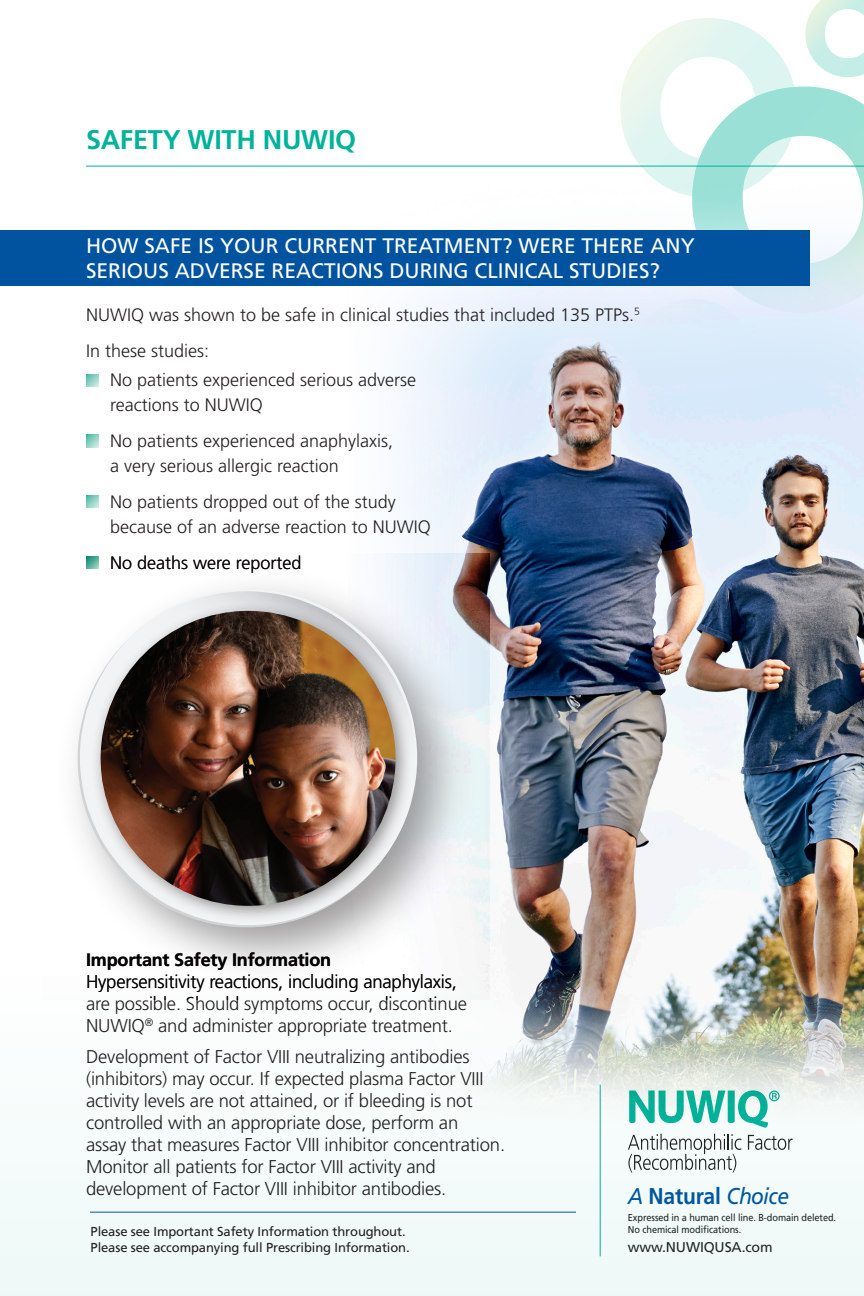
<style>
.page{position:relative;width:864px;height:1296px;background:#fff}
.page>*{position:absolute;margin:0;border:0;box-sizing:border-box;transform-origin:0 0}
.Top_Page_Headline{font:700 27px "Frutiger LT Std";letter-spacing:-.01em;color:#00b39a}
.t1{font:italic 22.8px "Frutiger LT Std";letter-spacing:-.03em;color:#0153a0;scale:.92 1}
.Subhead{font:21px/25px "Frutiger LT Std";color:#fff}
.Body_Copy{font:300 18.4px/22px "Frutiger LT Std";letter-spacing:-.01em;color:#231f20}
.Body_Copy-2{font:300 18px/25px "Frutiger LT Std";color:#231f20}
.Body_Copy-3{font:700 18px "Frutiger LT Std";letter-spacing:-.01em;color:#231f20}
.t2{font:14.2px "Frutiger LT Std";letter-spacing:-.01em;color:#231f20}
.Body_Copy-4{font:13px "Frutiger LT Std";letter-spacing:-.01em;color:#231f20}
.t3{font:10px/11.6px "Frutiger LT Std";letter-spacing:-.01em;color:#231f20;scale:.92 1}
.s1{font-weight:700;font-style:normal}
</style>
<div class="page">
<hr style="left:86px;top:166px;width:778px;height:1px;background:#00b39a">
<div style="left:0;top:860px;width:864px;height:436px;background:#f3fbfa"></div>
<svg style="left:620px;top:0;width:244px;height:183px"></svg>
<hr style="left:90px;top:1212px;width:486px;height:1px;background:#0153a0">
<img style="left:331px;top:183px;width:533px;height:989px">
<div style="left:0;top:230px;width:810px;height:55px;background:#0153a0"></div>
<svg style="left:86px;top:374px;width:12px;height:12px"></svg>
<svg style="left:86px;top:435px;width:12px;height:12px"></svg>
<svg style="left:86px;top:496px;width:12px;height:12px"></svg>
<img style="left:42px;top:553px;width:447px;height:446px">
<svg style="left:77px;top:639px;width:290px;height:289px"></svg>
<svg style="left:128px;top:588px;width:290px;height:289px"></svg>
<div style="left:91px;top:601px;width:322px;height:322px;background:#231f20;opacity:.45"></div>
<img style="left:101px;top:611px;width:295px;height:295px;border-radius:147px">
<p class="Top_Page_Headline" style="left:86px;top:124px;width:272px">SAFETY WITH NUWIQ</p>
<p class="Subhead" style="left:86px;top:233px;width:610px">HOW SAFE IS YOUR CURRENT TREATMENT? WERE THERE ANY<br>SERIOUS ADVERSE REACTIONS DURING CLINICAL STUDIES?</p>
<p class="Body_Copy-2" style="left:86px;top:302px;width:555px">NUWIQ was shown to be safe in clinical studies that included 135 PTPs.<sup>5</sup></p>
<p class="Body_Copy-2" style="left:86px;top:338px;width:125px">In these studies:</p>
<p class="Body_Copy-2" style="left:110px;top:368px;width:308px">No patients experienced serious adverse reactions to NUWIQ</p>
<p class="Body_Copy-2" style="left:110px;top:429px;width:285px">No patients experienced anaphylaxis, a very serious allergic reaction</p>
<p class="Body_Copy-2" style="left:110px;top:489px;width:322px">No patients dropped out of the study because of an adverse reaction to NUWIQ</p>
<p class="Body_Copy-2" style="left:110px;top:550px;width:193px">No deaths were reported</p>
<p class="Body_Copy-3" style="left:86px;top:949px;width:247px">Important Safety Information</p>
<p class="Body_Copy" style="left:86px;top:971px;width:382px">Hypersensitivity reactions, including anaphylaxis, are possible. Should symptoms occur, discontinue<br>NUWIQ<sup>®</sup> and administer appropriate treatment.</p>
<p class="Body_Copy" style="left:86px;top:1046px;width:421px">Development of Factor VIII neutralizing antibodies (inhibitors) may occur. If expected plasma Factor VIII activity levels are not attained, or if bleeding is not controlled with an appropriate dose, perform an<br>assay that measures Factor VIII inhibitor concentration.<br>Monitor all patients for Factor VIII activity and development of Factor VIII inhibitor antibodies.</p>
<p class="Body_Copy-4" style="left:91px;top:1224px;width:316px">Please see Important Safety Information throughout.</p>
<p class="Body_Copy-4" style="left:91px;top:1240px;width:321px">Please see accompanying full Prescribing Information.</p>
<p class="t1" style="left:628px;top:1183px;width:177px">A <span class="s1">Natural</span> Choice</p>
<p class="t3" style="left:628px;top:1212px;width:228px">Expressed in a human cell line. B-domain deleted.<br>No chemical modifications.</p>
<p class="t2" style="left:628px;top:1239px;width:146px">www.NUWIQUSA.com</p>
</div>
